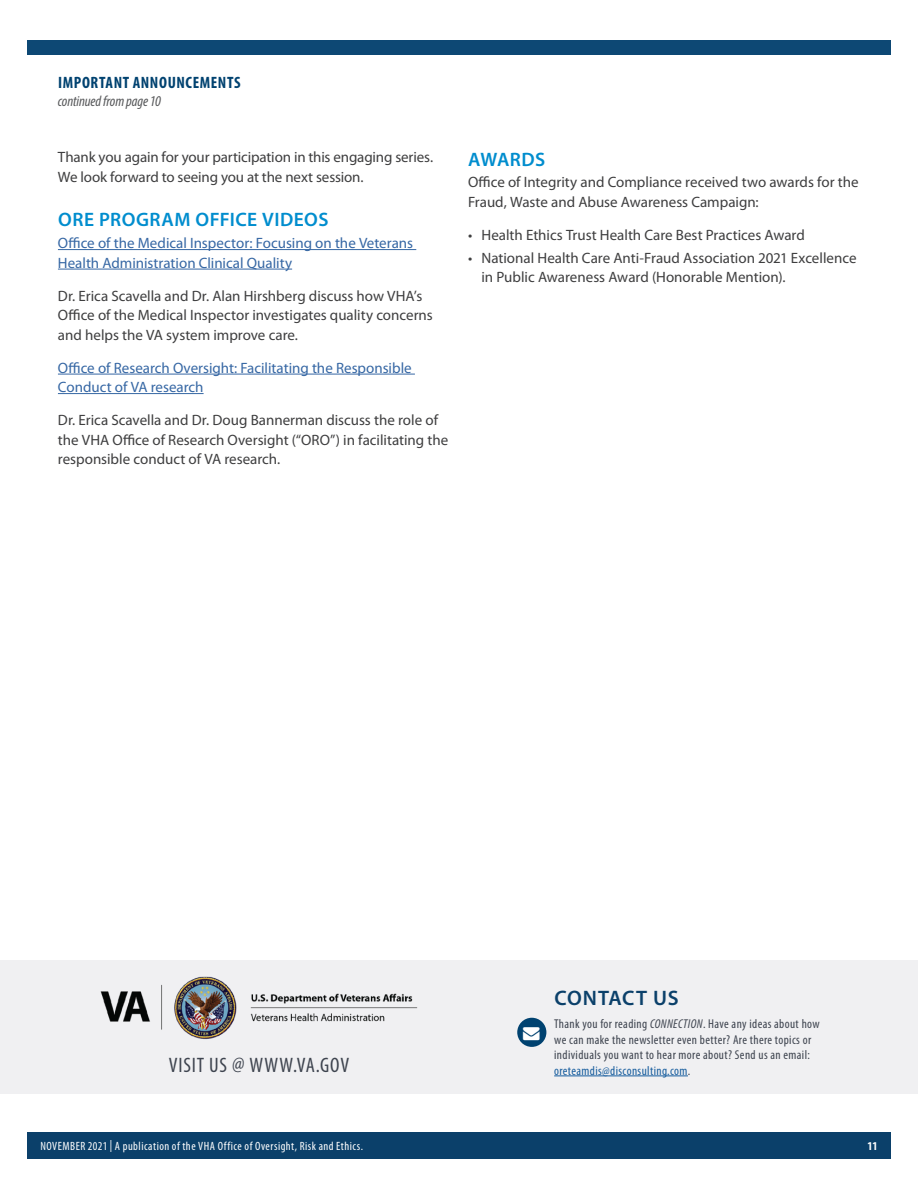
<style>
.page{position:relative;width:918px;height:1188px;background:#fff}
.page>*{position:absolute;margin:0;border:0;box-sizing:border-box;transform-origin:0 0}
.Social_Media{font:condensed 21px "Myriad Pro";letter-spacing:.04em;color:#3e444f}
.Contact_Us_Subtitle{font:600 21px "Myriad Pro";letter-spacing:.035em;color:#0b406a}
.Subhead{font:600 19.5px "Myriad Pro";letter-spacing:.025em;color:#008dce}
.t1{font:700 condensed 16.5px "Myriad Pro";letter-spacing:.035em;color:#004270}
.Article_Text{font:15px/19.5px "Myriad Pro";color:#3e3e3f}
.Article_Text-2{font:15px/19.5px "Myriad Pro";color:#3667a4}
.t2{font:italic condensed 15px "Myriad Pro";letter-spacing:-.01em;color:#57585a}
.Social_Media-2{font:condensed 12.9px/15.5px "Myriad Pro";letter-spacing:.03em;color:#3e444f}
.t3{font:condensed 12px "Myriad Pro";letter-spacing:.04em;color:#fff}
.t4{font:700 condensed 12px "Myriad Pro";color:#fff}
.s1{font-style:italic}
.s2{color:#175d9e}
</style>
<div class="page">
<div style="left:27px;top:1132px;width:864px;height:27px;background:#0b406a"></div>
<div style="left:0;top:960px;width:918px;height:134px;background:#f0f0f2"></div>
<img style="left:100px;top:976px;width:318px;height:63px">
<hr style="left:554px;top:1076px;width:134px;height:1px;background:#175d9e">
<div style="left:517px;top:1018px;width:29px;height:29px;background:#004270;border-radius:50%"></div>
<div style="left:27px;top:40px;width:864px;height:15px;background:#0d4874"></div>
<hr style="left:58px;top:249px;width:358px;height:1px;background:#3667a4">
<hr style="left:58px;top:269px;width:234px;height:1px;background:#3667a4">
<hr style="left:58px;top:374px;width:357px;height:1px;background:#3667a4">
<hr style="left:58px;top:393px;width:146px;height:1px;background:#3667a4">
<p class="t1" style="left:58px;top:72px;width:184px">IMPORTANT ANNOUNCEMENTS</p>
<p class="t2" style="left:58px;top:92px;width:105px">continued from page 10</p>
<p class="Article_Text" style="left:58px;top:147px;width:377px">Thank you again for your participation in this engaging series.<br>We look forward to seeing you at the next session.</p>
<h3 class="Subhead" style="left:58px;top:207px;width:272px">ORE PROGRAM OFFICE VIDEOS</h3>
<p class="Article_Text-2" style="left:58px;top:233px;width:357px">Office of the Medical Inspector: Focusing on the Veterans<br>Health Administration Clinical Quality</p>
<p class="Article_Text" style="left:58px;top:286px;width:376px">Dr. Erica Scavella and Dr. Alan Hirshberg discuss how VHA’s<br>Office of the Medical Inspector investigates quality concerns and helps the VA system improve care.</p>
<p class="Article_Text-2" style="left:58px;top:358px;width:355px">Office of Research Oversight: Facilitating the Responsible<br>Conduct of VA research</p>
<p class="Article_Text" style="left:58px;top:410px;width:392px">Dr. Erica Scavella and Dr. Doug Bannerman discuss the role of the VHA Office of Research Oversight (“ORO”) in facilitating the responsible conduct of VA research.</p>
<h3 class="Subhead" style="left:468px;top:147px;width:79px">AWARDS</h3>
<p class="Article_Text" style="left:468px;top:172px;width:392px">Office of Integrity and Compliance received two awards for the<br>Fraud, Waste and Abuse Awareness Campaign:</p>
<p class="Article_Text" style="left:468px;top:225px;width:338px">• Health Ethics Trust Health Care Best Practices Award</p>
<p class="Article_Text" style="left:482px;top:248px;width:377px;text-indent:-14px">• National Health Care Anti-Fraud Association 2021 Excellence in Public Awareness Award (Honorable Mention).</p>
<p class="Social_Media" style="left:169px;top:1052px;width:182px">VISIT US @ WWW.VA.GOV</p>
<p class="Contact_Us_Subtitle" style="left:554px;top:985px;width:126px">CONTACT US</p>
<p class="Social_Media-2" style="left:554px;top:1016px;width:267px">Thank you for reading <span class="s1">CONNECTION</span>. Have any ideas about how we can make the newsletter even better? Are there topics or individuals you want to hear more about? Send us an email: <span class="s2">oreteamdis@disconsulting.com</span>.</p>
<p class="t3" style="left:40px;top:1139px;width:324px">NOVEMBER 2021 | A publication of the VHA Office of Oversight, Risk and Ethics.</p>
<p class="t4" style="left:867px;top:1139px;width:12px">11</p>
</div>
